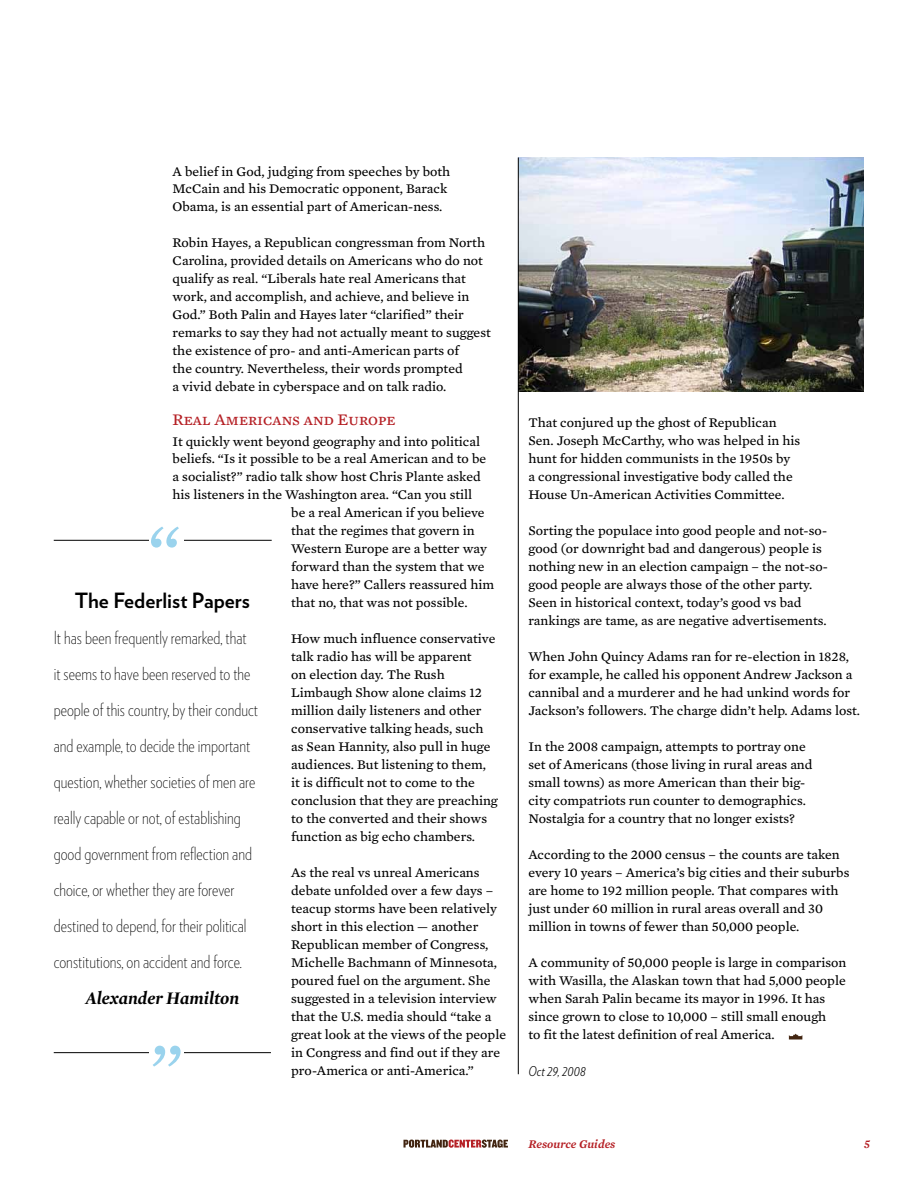
<style>
.page{position:relative;width:918px;height:1188px;background:#fff}
.page>*{position:absolute;margin:0;border:0;box-sizing:border-box;transform-origin:0 0}
.t1{font:700 21px "Verlag";color:#000}
.t2{font:200 18px/36px "Verlag Condensed";color:#000}
.t3{font:italic 700 18px "Mercury Display";color:#000}
.t4{font:16.5px "Mercury Text G3 Roman SC";color:#b52025}
.t5{font:13.5px/18px "Mercury Text G3 Roman";color:#000}
.t6{font:italic 300 13.5px "Verlag Condensed";letter-spacing:.015em;color:#000}
.t7{font:italic 600 12px "Mercury Text G1";color:#b52025}
</style>
<div class="page">
<svg style="left:403px;top:1140px;width:105px;height:8px"></svg>
<svg style="left:789px;top:1034px;width:14px;height:5px"></svg>
<img style="left:519px;top:158px;width:345px;height:234px">
<hr style="left:54px;top:540px;width:218px;height:1px;background:#000">
<hr style="left:54px;top:1052px;width:217px;height:1px;background:#000">
<div style="left:149px;top:527px;width:35px;height:29px;background:#fff"></div>
<div style="left:149px;top:1040px;width:35px;height:29px;background:#fff"></div>
<svg style="left:153px;top:1046px;width:28px;height:21px"></svg>
<svg style="left:151px;top:527px;width:28px;height:21px"></svg>
<hr style="left:518px;top:158px;width:1px;height:916px;background:#000">
<p class="t5" style="left:173px;top:162px;width:279px">A belief in God, judging from speeches by both<br>McCain and his Democratic opponent, Barack<br>Obama, is an essential part of American-ness.</p>
<p class="t5" style="left:173px;top:234px;width:320px">Robin Hayes, a Republican congressman from North Carolina, provided details on Americans who do not qualify as real. “Liberals hate real Americans that work, and accomplish, and achieve, and believe in God.” Both Palin and Hayes later “clarified” their remarks to say they had not actually meant to suggest the existence of pro- and anti-American parts of<br>the country. Nevertheless, their words prompted<br>a vivid debate in cyberspace and on talk radio.</p>
<p class="t4" style="left:173px;top:409px;width:225px">Real Americans and Europe</p>
<p class="t5" style="left:173px;top:432px;width:309px">It quickly went beyond geography and into political</p>
<p class="t5" style="left:173px;top:450px;width:315px">beliefs. “Is it possible to be a real American and to be</p>
<p class="t5" style="left:173px;top:468px;width:310px">a socialist?” radio talk show host Chris Plante asked</p>
<p class="t5" style="left:173px;top:486px;width:301px">his listeners in the Washington area. “Can you still</p>
<p class="t5" style="left:291px;top:504px;width:195px">be a real American if you believe</p>
<p class="t5" style="left:291px;top:522px;width:185px">that the regimes that govern in</p>
<p class="t5" style="left:291px;top:540px;width:197px">Western Europe are a better way</p>
<p class="t5" style="left:291px;top:558px;width:195px">forward than the system that we</p>
<p class="t5" style="left:291px;top:576px;width:204px">have here?” Callers reassured him</p>
<p class="t5" style="left:291px;top:594px;width:178px">that no, that was not possible.</p>
<p class="t5" style="left:291px;top:630px;width:208px">How much influence conservative talk radio has will be apparent<br>on election day. The Rush<br>Limbaugh Show alone claims 12 million daily listeners and other conservative talking heads, such as Sean Hannity, also pull in huge audiences. But listening to them, it is difficult not to come to the conclusion that they are preaching to the converted and their shows function as big echo chambers.</p>
<p class="t5" style="left:291px;top:864px;width:216px">As the real vs unreal Americans debate unfolded over a few days – teacup storms have been relatively short in this election — another Republican member of Congress, Michelle Bachmann of Minnesota, poured fuel on the argument. She suggested in a television interview that the U.S. media should “take a great look at the views of the people in Congress and find out if they are pro-America or anti-America.”</p>
<h1 class="t1" style="left:75px;top:583px;width:177px">The Federlist Papers</h1>
<p class="t2" style="left:54px;top:618px;width:206px">It has been frequently remarked, that<br>it seems to have been reserved to the people of this country, by their conduct and example, to decide the important question, whether societies of men are really capable or not, of establishing good government from reflection and choice, or whether they are forever destined to depend, for their political constitutions, on accident and force.</p>
<h2 class="t3" style="left:85px;top:987px;width:155px">Alexander Hamilton</h2>
<p class="t5" style="left:528px;top:414px;width:273px">That conjured up the ghost of Republican Sen. Joseph McCarthy, who was helped in his hunt for hidden communists in the 1950s by a congressional investigative body called the House Un-American Activities Committee.</p>
<p class="t5" style="left:528px;top:522px;width:301px">Sorting the populace into good people and not-so&shy;good (or downright bad and dangerous) people is nothing new in an election campaign – the not-so&shy;good people are always those of the other party.<br>Seen in historical context, today’s good vs bad rankings are tame, as are negative advertisements.</p>
<p class="t5" style="left:528px;top:648px;width:333px">When John Quincy Adams ran for re-election in 1828, for example, he called his opponent Andrew Jackson a cannibal and a murderer and he had unkind words for Jackson’s followers. The charge didn’t help. Adams lost.</p>
<p class="t5" style="left:528px;top:738px;width:286px">In the 2008 campaign, attempts to portray one set of Americans (those living in rural areas and small towns) as more American than their big&shy;city compatriots run counter to demographics.<br>Nostalgia for a country that no longer exists?</p>
<p class="t5" style="left:528px;top:846px;width:323px">According to the 2000 census – the counts are taken every 10 years – America’s big cities and their suburbs are home to 192 million people. That compares with just under 60 million in rural areas overall and 30 million in towns of fewer than 50,000 people.</p>
<p class="t5" style="left:528px;top:954px;width:320px">A community of 50,000 people is large in comparison with Wasilla, the Alaskan town that had 5,000 people when Sarah Palin became its mayor in 1996. It has since grown to close to 10,000 – still small enough<br>to fit the latest definition of real America.</p>
<p class="t6" style="left:528px;top:1061px;width:59px">Oct 29, 2008</p>
<p class="t7" style="left:528px;top:1136px;width:89px">Resource Guides</p>
<p class="t7" style="left:864px;top:1136px;width:7px">5</p>
</div>
